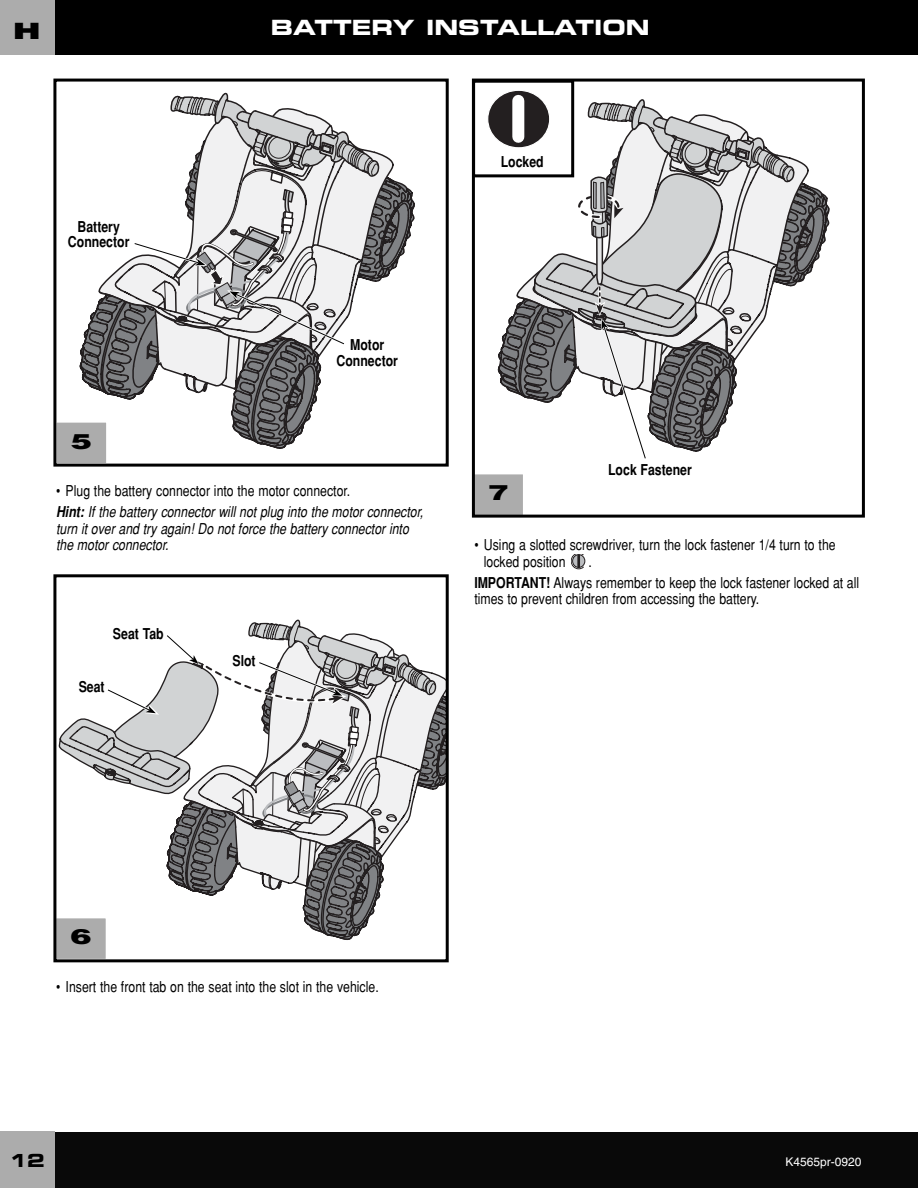
<style>
.page{position:relative;width:918px;height:1188px;background:#fff}
.page>*{position:absolute;margin:0;border:0;box-sizing:border-box;transform-origin:0 0}
.t1{font:900 22.5px "Helvetica";color:#000;scale:1.5 1}
.t2{font:21px "Eurostile Bold Extended Two";color:#fff}
.t3{font:900 21px "Helvetica";color:#000;scale:1.5 1}
.t4{font:18px "Eurostile Bold Extended Two";color:#000}
.t5{font:18px "Helvetica";color:#000}
.t6{font:condensed 15px/16.5px "Helvetica";color:#000}
.t7{font:italic condensed 15px/21px "Helvetica";color:#000}
.t8{font:700 condensed 15px/15.8px "Helvetica";color:#000;text-align:center}
.t9{font:12px "Helvetica";color:#fff}
.s1{font-style:normal}
.s2{font-weight:700}
</style>
<div class="page">
<div style="left:55px;top:917px;width:52px;height:43px;background:#acacac"></div>
<div style="left:53px;top:915px;width:56px;height:47px;border:3px solid #fff"></div>
<div style="left:53px;top:574px;width:396px;height:388px;border:3px solid #000"></div>
<div style="left:472px;top:473px;width:52px;height:43px;background:#acacac"></div>
<div style="left:470px;top:471px;width:56px;height:47px;border:3px solid #fff"></div>
<div style="left:55px;top:421px;width:53px;height:44px;background:#acacac"></div>
<div style="left:54px;top:420px;width:55px;height:46px;border:3px solid #fff"></div>
<div style="left:0;top:0;width:918px;height:54px;background:#000"></div>
<div style="left:0;top:1132px;width:918px;height:56px;background:#090909"></div>
<div style="left:0;top:1132px;width:54px;height:56px;background:#acacac"></div>
<div style="left:0;top:0;width:54px;height:54px;background:#acacac"></div>
<div style="left:53px;top:79px;width:396px;height:388px;border:3px solid #000"></div>
<svg style="left:80px;top:54px;width:335px;height:394px"></svg>
<div style="left:472px;top:79px;width:393px;height:439px;border:3px solid #000"></div>
<svg style="left:497px;top:99px;width:333px;height:360px"></svg>
<svg style="left:572px;top:554px;width:13px;height:16px"></svg>
<svg style="left:59px;top:574px;width:388px;height:365px"></svg>
<div style="left:488px;top:90px;width:62px;height:58px;background:#231f20;border-radius:50%"></div>
<div style="left:487px;top:90px;width:63px;height:58px;border:1px solid #fff;border-radius:50%"></div>
<div style="left:512px;top:101px;width:12px;height:36px;background:#fff"></div>
<div style="left:472px;top:80px;width:102px;height:97px;border:3px solid #000"></div>
<h1 class="t1" style="left:13px;top:23px;width:20px">H</h1>
<h2 class="t2" style="left:271px;top:20px;width:380px">BATTERY INSTALLATION</h2>
<p class="t8" style="left:68px;top:220px;width:63px">Battery<br>Connector</p>
<h2 class="t3" style="left:71px;top:434px;width:16px">5</h2>
<p class="t8" style="left:337px;top:338px;width:63px">Motor<br>Connector</p>
<p class="t7" style="left:56px;top:482px;width:369px"><span class="s1">• Plug the battery connector into the motor connector.<br></span><span class="s2">Hint:</span> If the battery connector will not plug into the motor connector,</p>
<p class="t7" style="left:56px;top:522px;width:354px;line-height:16.5px">turn it over and try again! Do not force the battery connector into the motor connector.</p>
<p class="t8" style="left:113px;top:627px;width:52px">Seat Tab</p>
<p class="t8" style="left:79px;top:681px;width:27px">Seat</p>
<p class="t8" style="left:233px;top:654px;width:25px">Slot</p>
<p class="t8" style="left:501px;top:155px;width:45px">Locked</p>
<h2 class="t3" style="left:488px;top:485px;width:16px">7</h2>
<p class="t8" style="left:608px;top:463px;width:85px">Lock Fastener</p>
<p class="t6" style="left:484px;top:538px;width:353px;text-indent:-10px">• Using a slotted screwdriver, turn the lock fastener 1/4 turn to the locked position</p>
<p class="t6" style="left:474px;top:553px;width:386px;line-height:21px;text-indent:114px">.<br><span class="s2">IMPORTANT!</span> Always remember to keep the lock fastener locked at all</p>
<p class="t6" style="left:474px;top:592px;width:287px">times to prevent children from accessing the battery.</p>
<h2 class="t3" style="left:70px;top:929px;width:16px">6</h2>
<p class="t6" style="left:56px;top:980px;width:324px">• Insert the front tab on the seat into the slot in the vehicle.</p>
<p class="t4" style="left:9px;top:1154px;width:37px">12</p>
<p class="t9" style="left:787px;top:1158px;width:34px">J 030</p>
<p class="t5" style="left:17px;top:1154px;width:12px">1</p>
<p class="t9" style="left:785px;top:1158px;width:78px">K4565pr-0920</p>
</div>
